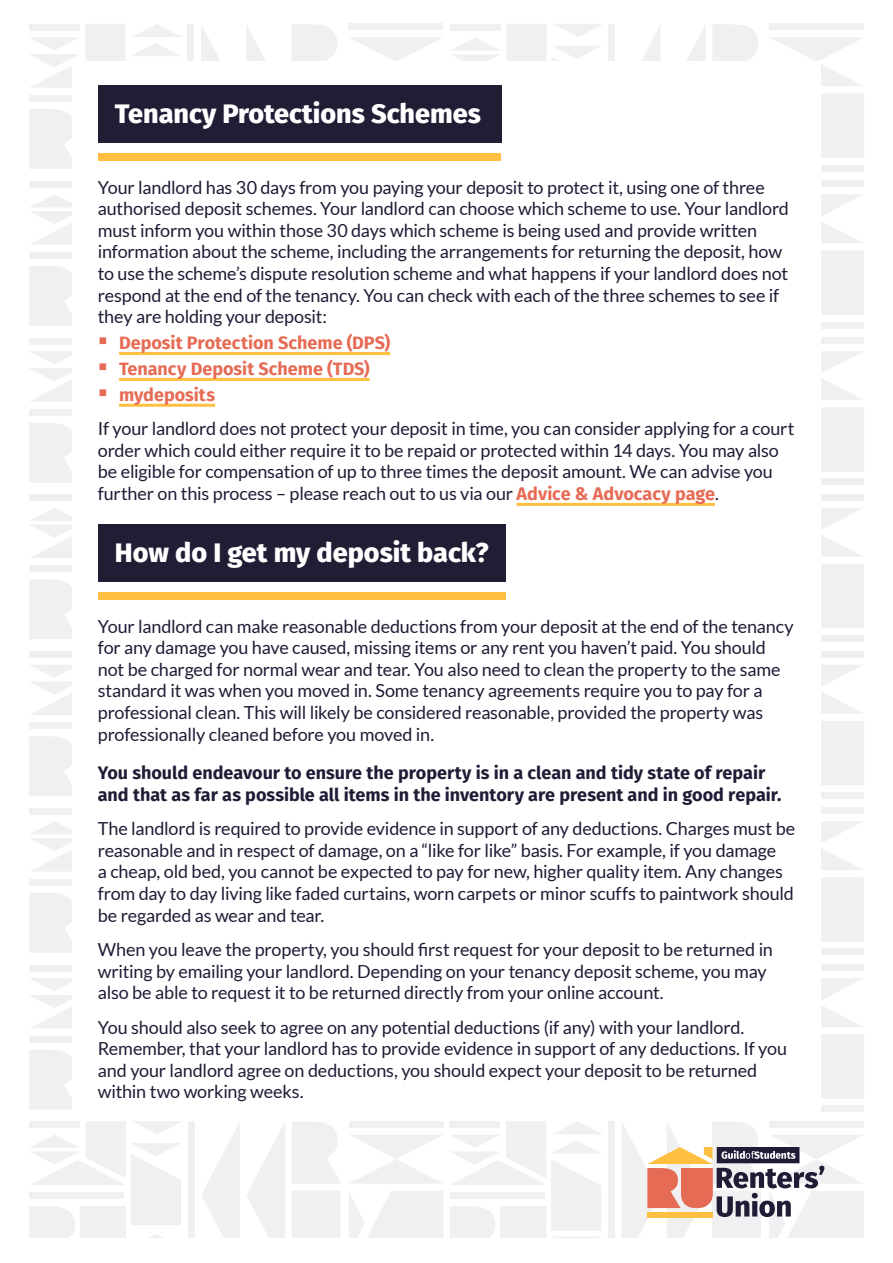
<style>
.page{position:relative;width:893px;height:1263px;background:#fff}
.page>*{position:absolute;margin:0;border:0;box-sizing:border-box;transform-origin:0 0}
.t1{font:800 27px "Fira Sans";color:#fff}
.t2{font:18px/21.6px "Lato";letter-spacing:-.01em;color:#211c36}
.t3{font:700 18px/21.6px "Fira Sans";color:#211c36}
.t4{font:700 18px/25.8px "Fira Sans";color:#e66b54}
.s1{font-family:"Fira Sans";font-weight:700;color:#e66b54}
</style>
<div class="page">
<svg style="left:201px;top:25px;width:19px;height:36px"></svg>
<svg style="left:351px;top:38px;width:90px;height:23px"></svg>
<svg style="left:246px;top:25px;width:19px;height:36px"></svg>
<div style="left:292px;top:25px;width:45px;height:36px;background:#f0f0f2"></div>
<div style="left:187px;top:24px;width:7px;height:148px;background:#f0f0f2"></div>
<div style="left:348px;top:23px;width:95px;height:7px;background:#f0f0f2"></div>
<svg style="left:29px;top:24px;width:152px;height:145px"></svg>
<svg style="left:642px;top:25px;width:19px;height:36px"></svg>
<svg style="left:772px;top:38px;width:90px;height:48px"></svg>
<svg style="left:687px;top:25px;width:19px;height:36px"></svg>
<div style="left:713px;top:25px;width:45px;height:36px;background:#f0f0f2"></div>
<div style="left:608px;top:24px;width:7px;height:148px;background:#f0f0f2"></div>
<div style="left:712px;top:165px;width:152px;height:7px;background:#f0f0f2"></div>
<div style="left:769px;top:23px;width:95px;height:7px;background:#f0f0f2"></div>
<div style="left:821px;top:94px;width:43px;height:64px;background:#f0f0f2"></div>
<svg style="left:450px;top:24px;width:152px;height:37px"></svg>
<svg style="left:821px;top:351px;width:42px;height:49px"></svg>
<div style="left:712px;top:478px;width:152px;height:7px;background:#f0f0f2"></div>
<div style="left:769px;top:337px;width:95px;height:7px;background:#f0f0f2"></div>
<div style="left:821px;top:408px;width:43px;height:64px;background:#f0f0f2"></div>
<svg style="left:821px;top:194px;width:41px;height:49px"></svg>
<div style="left:712px;top:322px;width:152px;height:7px;background:#f0f0f2"></div>
<div style="left:769px;top:180px;width:95px;height:7px;background:#f0f0f2"></div>
<div style="left:821px;top:251px;width:43px;height:64px;background:#f0f0f2"></div>
<svg style="left:29px;top:181px;width:43px;height:145px"></svg>
<svg style="left:29px;top:651px;width:43px;height:145px"></svg>
<svg style="left:821px;top:665px;width:41px;height:48px"></svg>
<div style="left:712px;top:792px;width:152px;height:7px;background:#f0f0f2"></div>
<div style="left:769px;top:651px;width:95px;height:7px;background:#f0f0f2"></div>
<div style="left:821px;top:721px;width:43px;height:64px;background:#f0f0f2"></div>
<svg style="left:821px;top:508px;width:41px;height:49px"></svg>
<div style="left:712px;top:635px;width:152px;height:7px;background:#f0f0f2"></div>
<div style="left:769px;top:494px;width:95px;height:7px;background:#f0f0f2"></div>
<div style="left:821px;top:564px;width:43px;height:64px;background:#f0f0f2"></div>
<svg style="left:29px;top:494px;width:43px;height:145px"></svg>
<svg style="left:29px;top:965px;width:43px;height:144px"></svg>
<svg style="left:821px;top:978px;width:42px;height:49px"></svg>
<div style="left:712px;top:1105px;width:152px;height:7px;background:#f0f0f2"></div>
<div style="left:769px;top:964px;width:95px;height:7px;background:#f0f0f2"></div>
<div style="left:821px;top:1034px;width:43px;height:65px;background:#f0f0f2"></div>
<svg style="left:821px;top:821px;width:42px;height:49px"></svg>
<div style="left:712px;top:948px;width:152px;height:7px;background:#f0f0f2"></div>
<div style="left:769px;top:807px;width:95px;height:7px;background:#f0f0f2"></div>
<div style="left:821px;top:878px;width:43px;height:64px;background:#f0f0f2"></div>
<svg style="left:29px;top:808px;width:43px;height:144px"></svg>
<div style="left:608px;top:1121px;width:7px;height:142px;background:#f0f0f2"></div>
<svg style="left:449px;top:1121px;width:152px;height:117px"></svg>
<svg style="left:202px;top:1122px;width:38px;height:116px"></svg>
<svg style="left:351px;top:1135px;width:91px;height:48px"></svg>
<svg style="left:247px;top:1123px;width:38px;height:115px"></svg>
<svg style="left:292px;top:1122px;width:49px;height:62px"></svg>
<div style="left:292px;top:1191px;width:48px;height:47px;background:#f0f0f2"></div>
<div style="left:188px;top:1121px;width:6px;height:142px;background:#f0f0f2"></div>
<div style="left:349px;top:1121px;width:94px;height:7px;background:#f0f0f2"></div>
<svg style="left:349px;top:1191px;width:94px;height:47px"></svg>
<svg style="left:29px;top:1121px;width:152px;height:117px"></svg>
<div style="left:0;top:1238px;width:893px;height:25px;background:#fff"></div>
<svg style="left:622px;top:1121px;width:242px;height:117px"></svg>
<div style="left:72px;top:62px;width:749px;height:1057px;background:#fff"></div>
<hr style="left:119px;top:352px;width:271px;height:3px;background:#ffbf40">
<hr style="left:119px;top:378px;width:251px;height:3px;background:#ffbf40">
<hr style="left:119px;top:404px;width:96px;height:3px;background:#ffbf40">
<hr style="left:517px;top:503px;width:198px;height:3px;background:#ffbf40">
<div style="left:98px;top:85px;width:403px;height:58px;background:#221c35"></div>
<div style="left:98px;top:524px;width:408px;height:58px;background:#221c35"></div>
<div style="left:98px;top:154px;width:402px;height:7px;background:#ffbf40"></div>
<div style="left:98px;top:593px;width:408px;height:7px;background:#ffbf40"></div>
<svg style="left:29px;top:338px;width:153px;height:144px"></svg>
<h1 class="t1" style="left:115px;top:90px;width:367px">Tenancy Protections Schemes</h1>
<p class="t2" style="left:98px;top:176px;width:693px">Your landlord has 30 days from you paying your deposit to protect it, using one of three authorised deposit schemes. Your landlord can choose which scheme to use. Your landlord must inform you within those 30 days which scheme is being used and provide written information about the scheme, including the arrangements for returning the deposit, how to use the scheme’s dispute resolution scheme and what happens if your landlord does not respond at the end of the tenancy. You can check with each of the three schemes to see if they are holding your deposit:</p>
<p class="t4" style="left:119px;top:329px;width:273px">Deposit Protection Scheme (DPS)<br>Tenancy Deposit Scheme (TDS) mydeposits</p>
<p class="t2" style="left:98px;top:418px;width:698px">If your landlord does not protect your deposit in time, you can consider applying for a court order which could either require it to be repaid or protected within 14 days. You may also be eligible for compensation of up to three times the deposit amount. We can advise you further on this process – please reach out to us via our <span class="s1">Advice &amp; Advocacy page</span>.</p>
<h1 class="t1" style="left:115px;top:529px;width:375px">How do I get my deposit back?</h1>
<p class="t2" style="left:98px;top:615px;width:697px">Your landlord can make reasonable deductions from your deposit at the end of the tenancy for any damage you have caused, missing items or any rent you haven’t paid. You should not be charged for normal wear and tear. You also need to clean the property to the same standard it was when you moved in. Some tenancy agreements require you to pay for a professional clean. This will likely be considered reasonable, provided the property was professionally cleaned before you moved in.</p>
<p class="t3" style="left:98px;top:761px;width:685px">You should endeavour to ensure the property is in a clean and tidy state of repair and that as far as possible all items in the inventory are present and in good repair.</p>
<p class="t2" style="left:98px;top:818px;width:699px">The landlord is required to provide evidence in support of any deductions. Charges must be reasonable and in respect of damage, on a “like for like” basis. For example, if you damage<br>a cheap, old bed, you cannot be expected to pay for new, higher quality item. Any changes from day to day living like faded curtains, worn carpets or minor scuffs to paintwork should be regarded as wear and tear.</p>
<p class="t2" style="left:98px;top:938px;width:677px">When you leave the property, you should first request for your deposit to be returned in writing by emailing your landlord. Depending on your tenancy deposit scheme, you may also be able to request it to be returned directly from your online account.</p>
<p class="t2" style="left:98px;top:1016px;width:691px">You should also seek to agree on any potential deductions (if any) with your landlord.<br>Remember, that your landlord has to provide evidence in support of any deductions. If you and your landlord agree on deductions, you should expect your deposit to be returned within two working weeks.</p>
</div>
